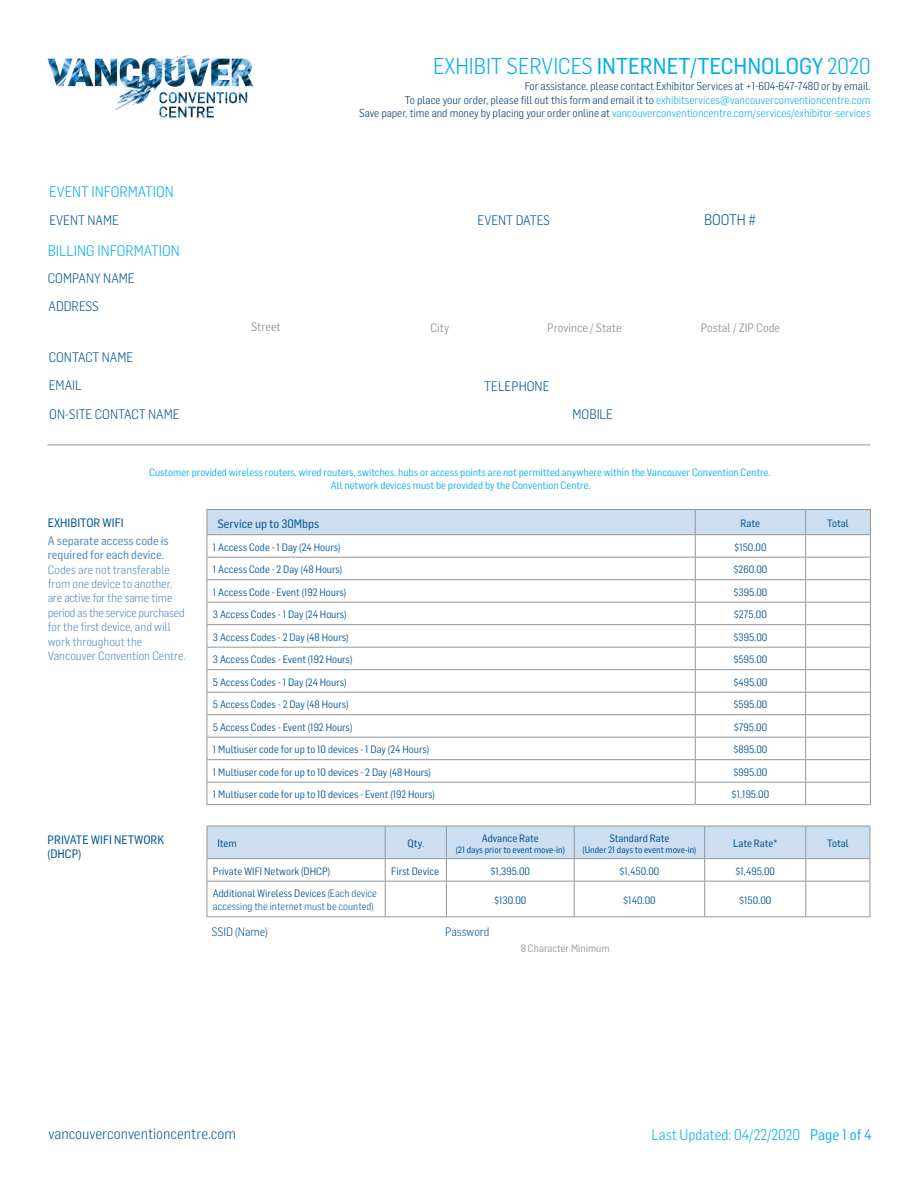
<style>
.page{position:relative;width:918px;height:1188px;background:#fff}
.page>*{position:absolute;margin:0;border:0;box-sizing:border-box;transform-origin:0 0}
.t1{font:300 22.5px "Flama Semicondensed";color:#00aeef}
.t2{font:300 15px "Flama Semicondensed";color:#00aeef}
.t3{font:300 15px "Flama Semicondensed";color:#005695}
.t4{font:15px "Flama Semicondensed";color:#00aeef}
.t5{font:300 13.5px/28.2px "Flama Semicondensed";color:#005695}
.t6{font:300 12px/14.4px "Flama Semicondensed";color:#4f8abe}
.t7{font:12px/14.4px "Flama Semicondensed Basic";color:#005695}
.t8{font:12px/14.4px "Flama Semicondensed Basic";color:#4f8abe}
.t9{font:12px "Flama Semicondensed";color:#939598}
.t10{font:300 12px "Flama Semicondensed";color:#005695}
.t11{font:300 11.25px/13.5px "Flama Semicondensed";color:#003468;text-align:right}
.t12{font:10.5px "Flama Semicondensed";color:#005695}
.t13{font:10.5px/12.6px "Flama Semicondensed";color:#00aeef;text-align:center}
.t14{font:300 10.5px/12.6px "Flama Semicondensed";color:#005695}
.t15{font:10.5px "Flama Semicondensed Basic";color:#005695}
.t16{font:10.5px "Flama Semicondensed";color:#939598}
.t17{font:9px "Flama Semicondensed Basic";color:#005695}
.s1{font-family:"Flama Semicondensed Basic";font-weight:400}
.s2{color:#00aeef}
.s3{font-weight:400}
</style>
<div class="page">
<img style="left:47px;top:54px;width:207px;height:64px">
<hr style="left:574px;top:882px;width:1px;height:34px;background:#939598">
<hr style="left:446px;top:882px;width:1px;height:34px;background:#939598">
<hr style="left:385px;top:882px;width:1px;height:34px;background:#939598">
<hr style="left:207px;top:882px;width:1px;height:34px;background:#939598">
<hr style="left:385px;top:881px;width:61px;height:1px;background:#939598">
<hr style="left:446px;top:881px;width:128px;height:1px;background:#939598">
<hr style="left:574px;top:881px;width:131px;height:1px;background:#939598">
<hr style="left:806px;top:881px;width:64px;height:1px;background:#939598">
<hr style="left:870px;top:882px;width:1px;height:34px;background:#939598">
<hr style="left:207px;top:916px;width:178px;height:1px;background:#939598">
<hr style="left:385px;top:916px;width:61px;height:1px;background:#939598">
<hr style="left:446px;top:916px;width:128px;height:1px;background:#939598">
<hr style="left:574px;top:916px;width:131px;height:1px;background:#939598">
<hr style="left:806px;top:916px;width:64px;height:1px;background:#939598">
<hr style="left:705px;top:881px;width:101px;height:1px;background:#939598">
<hr style="left:704px;top:882px;width:1px;height:34px;background:#939598">
<hr style="left:805px;top:882px;width:1px;height:34px;background:#939598">
<hr style="left:705px;top:916px;width:101px;height:1px;background:#939598">
<svg style="left:207px;top:826px;width:664px;height:55px"></svg>
<hr style="left:207px;top:881px;width:178px;height:1px;background:#939598">
<hr style="left:207px;top:826px;width:178px;height:1px;background:#939598">
<hr style="left:207px;top:826px;width:1px;height:32px;background:#939598">
<hr style="left:385px;top:826px;width:1px;height:32px;background:#939598">
<hr style="left:207px;top:858px;width:178px;height:1px;background:#939598">
<hr style="left:47px;top:445px;width:824px;height:1px;background:#939598">
<hr style="left:695px;top:509px;width:111px;height:1px;background:#939598">
<hr style="left:695px;top:804px;width:111px;height:1px;background:#939598">
<hr style="left:207px;top:804px;width:488px;height:1px;background:#939598">
<hr style="left:806px;top:509px;width:65px;height:1px;background:#939598">
<hr style="left:806px;top:804px;width:65px;height:1px;background:#939598">
<hr style="left:207px;top:509px;width:488px;height:1px;background:#939598">
<svg style="left:207px;top:510px;width:664px;height:294px"></svg>
<hr style="left:207px;top:534px;width:488px;height:1px;background:#939598">
<h2 class="t2" style="left:49px;top:183px;width:126px">EVENT INFORMATION</h2>
<h1 class="t1" style="left:433px;top:51px;width:439px">EXHIBIT SERVICES <span class="s1">INTERNET/TECHNOLOGY</span> 2020</h1>
<p class="t11" style="left:359px;top:79px;width:513px">For assistance, please contact Exhibitor Services at +1-604-647-7480 or by email.<br>To place your order, please fill out this form and email it to <span class="s2">exhibitservices@vancouverconventioncentre.com<br></span>Save paper, time and money by placing your order online at <span class="s2">vancouverconventioncentre.com/services/exhibitor-services</span></p>
<p class="t5" style="left:49px;top:206px;width:71px">EVENT NAME</p>
<p class="t5" style="left:478px;top:206px;width:74px">EVENT DATES</p>
<h2 class="t2" style="left:48px;top:241px;width:133px">BILLING INFORMATION</h2>
<p class="t5" style="left:48px;top:264px;width:88px">COMPANY NAME</p>
<p class="t5" style="left:49px;top:291px;width:52px">ADDRESS</p>
<h2 class="t3" style="left:704px;top:210px;width:54px">BOOTH #</h2>
<p class="t5" style="left:49px;top:342px;width:86px">CONTACT NAME<br>EMAIL</p>
<p class="t9" style="left:251px;top:319px;width:31px">Street</p>
<p class="t9" style="left:431px;top:320px;width:20px">City</p>
<p class="t9" style="left:547px;top:320px;width:76px">Province / State</p>
<p class="t9" style="left:701px;top:320px;width:81px">Postal / ZIP Code</p>
<p class="t5" style="left:484px;top:371px;width:67px">TELEPHONE</p>
<p class="t5" style="left:49px;top:399px;width:132px">ON-SITE CONTACT NAME</p>
<p class="t5" style="left:572px;top:400px;width:42px">MOBILE</p>
<p class="t13" style="left:149px;top:466px;width:623px">Customer provided wireless routers, wired routers, switches, hubs or access points are not permitted anywhere within the Vancouver Convention Centre.<br>All network devices must be provided by the Convention Centre.</p>
<p class="t7" style="left:48px;top:515px;width:77px">EXHIBITOR WIFI</p>
<p class="t8" style="left:48px;top:533px;width:122px">A separate access code is required for each device.</p>
<p class="t6" style="left:48px;top:562px;width:140px">Codes are not transferable from one device to another, are active for the same time period as the service purchased for the first device, and will work throughout the<br>Vancouver Convention Centre.</p>
<p class="t7" style="left:48px;top:832px;width:118px">PRIVATE WIFI NETWORK (DHCP)</p>
<p class="t7" style="left:217px;top:516px;width:103px">Service up to 30Mbps</p>
<p class="t15" style="left:741px;top:517px;width:21px">Rate</p>
<p class="t15" style="left:827px;top:517px;width:23px">Total</p>
<p class="t12" style="left:213px;top:540px;width:129px">1 Access Code - 1 Day (24 Hours)</p>
<p class="t12" style="left:734px;top:540px;width:34px">$150.00</p>
<p class="t12" style="left:213px;top:563px;width:131px">1 Access Code - 2 Day (48 Hours)</p>
<p class="t12" style="left:734px;top:563px;width:35px">$260.00</p>
<p class="t12" style="left:213px;top:585px;width:135px">1 Access Code - Event (192 Hours)</p>
<p class="t12" style="left:734px;top:585px;width:35px">$395.00</p>
<p class="t12" style="left:213px;top:608px;width:135px">3 Access Codes - 1 Day (24 Hours)</p>
<p class="t12" style="left:734px;top:608px;width:35px">$275.00</p>
<p class="t12" style="left:213px;top:630px;width:137px">3 Access Codes - 2 Day (48 Hours)</p>
<p class="t12" style="left:734px;top:630px;width:35px">$395.00</p>
<p class="t12" style="left:213px;top:653px;width:141px">3 Access Codes - Event (192 Hours)</p>
<p class="t12" style="left:734px;top:653px;width:35px">$595.00</p>
<p class="t12" style="left:213px;top:675px;width:135px">5 Access Codes - 1 Day (24 Hours)</p>
<p class="t12" style="left:733px;top:675px;width:36px">$495.00</p>
<p class="t12" style="left:213px;top:698px;width:137px">5 Access Codes - 2 Day (48 Hours)</p>
<p class="t12" style="left:734px;top:698px;width:35px">$595.00</p>
<p class="t12" style="left:213px;top:720px;width:141px">5 Access Codes - Event (192 Hours)</p>
<p class="t12" style="left:734px;top:720px;width:35px">$795.00</p>
<p class="t12" style="left:213px;top:743px;width:218px">1 Multiuser code for up to 10 devices - 1 Day (24 Hours)</p>
<p class="t12" style="left:733px;top:743px;width:35px">$895.00</p>
<p class="t12" style="left:213px;top:765px;width:220px">1 Multiuser code for up to 10 devices - 2 Day (48 Hours)</p>
<p class="t12" style="left:733px;top:765px;width:35px">$995.00</p>
<p class="t12" style="left:213px;top:788px;width:223px">1 Multiuser code for up to 10 devices - Event (192 Hours)</p>
<p class="t12" style="left:732px;top:788px;width:39px">$1,195.00</p>
<p class="t15" style="left:217px;top:837px;width:21px">Item</p>
<p class="t15" style="left:408px;top:837px;width:18px">Qty.</p>
<p class="t15" style="left:482px;top:832px;width:59px">Advance Rate</p>
<p class="t17" style="left:456px;top:844px;width:111px">(21 days prior to event move-in)</p>
<p class="t15" style="left:609px;top:832px;width:62px">Standard Rate</p>
<p class="t17" style="left:583px;top:844px;width:115px">(Under 21 days to event move-in)</p>
<p class="t15" style="left:733px;top:837px;width:46px">Late Rate*</p>
<p class="t15" style="left:827px;top:837px;width:23px">Total</p>
<p class="t12" style="left:213px;top:864px;width:119px">Private WIFI Network (DHCP)</p>
<p class="t12" style="left:391px;top:864px;width:49px">First Device</p>
<p class="t12" style="left:491px;top:864px;width:41px">$1,395.00</p>
<p class="t12" style="left:620px;top:864px;width:41px">$1,450.00</p>
<p class="t12" style="left:735px;top:864px;width:41px">$1,495.00</p>
<p class="t14" style="left:213px;top:887px;width:165px"><span class="s3">Additional Wireless Devices</span> (Each device accessing the internet must be counted)</p>
<p class="t12" style="left:494px;top:894px;width:34px">$130.00</p>
<p class="t12" style="left:623px;top:894px;width:34px">$140.00</p>
<p class="t12" style="left:739px;top:894px;width:34px">$150.00</p>
<p class="t10" style="left:212px;top:924px;width:58px">SSID (Name)</p>
<p class="t10" style="left:445px;top:924px;width:46px">Password</p>
<p class="t16" style="left:521px;top:941px;width:90px">8 Character Minimum</p>
<h2 class="t3" style="left:49px;top:1124px;width:189px">vancouverconventioncentre.com</h2>
<h2 class="t4" style="left:810px;top:1125px;width:63px">Page 1 of 4</h2>
<h2 class="t2" style="left:652px;top:1125px;width:150px">Last Updated: 04/22/2020</h2>
</div>
